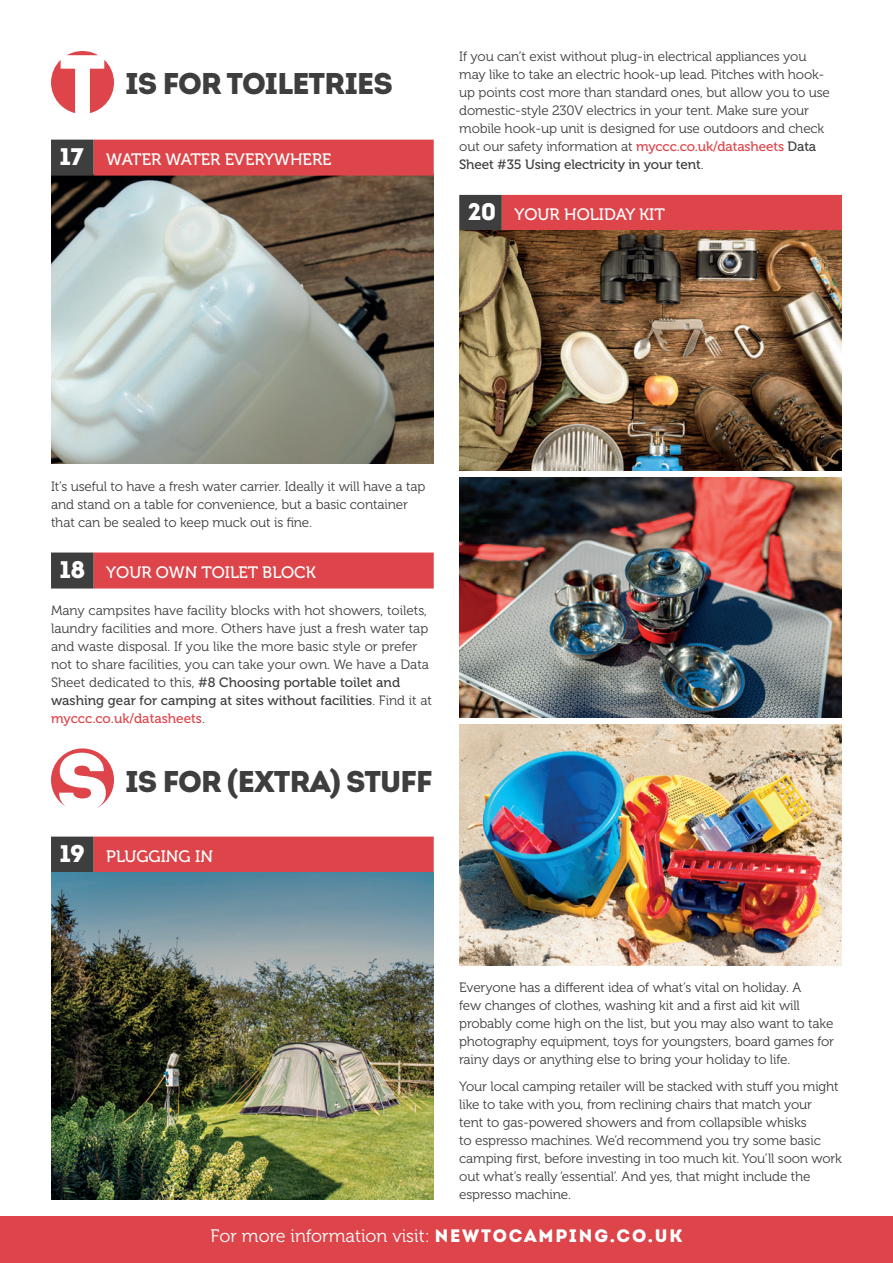
<style>
.page{position:relative;width:893px;height:1263px;background:#fff}
.page>*{position:absolute;margin:0;border:0;box-sizing:border-box;transform-origin:0 0}
.t1{font:30px "Intro Black Caps";letter-spacing:-.03em;color:#3e3e3f}
.t2{font:24px "Intro Black Caps";letter-spacing:-.02em;color:#fff}
.t3{font:18px "Museo 300";color:#fff}
.t4{font:16.5px "Museo 500";color:#fff}
.t5{font:13.5px/18px "Museo 300";letter-spacing:-.01em;color:#3e3e3f}
.s1{font-family:"Museo 500";color:#dd454a}
.s2{font-family:"Museo 500"}
.s3{font-family:"Intro Black Caps"}
</style>
<div class="page">
<div style="left:0;top:1216px;width:893px;height:47px;background:#dd454a"></div>
<img style="left:51px;top:176px;width:383px;height:287px">
<svg style="left:51px;top:51px;width:63px;height:62px"></svg>
<div style="left:94px;top:140px;width:340px;height:36px;background:#dd454a"></div>
<div style="left:51px;top:140px;width:43px;height:36px;background:#3e3e3f"></div>
<div style="left:94px;top:552px;width:340px;height:36px;background:#dd454a"></div>
<div style="left:51px;top:552px;width:43px;height:36px;background:#3e3e3f"></div>
<svg style="left:51px;top:748px;width:63px;height:60px"></svg>
<div style="left:94px;top:836px;width:340px;height:36px;background:#dd454a"></div>
<div style="left:51px;top:837px;width:43px;height:36px;background:#3e3e3f"></div>
<img style="left:51px;top:873px;width:383px;height:326px">
<div style="left:502px;top:195px;width:340px;height:36px;background:#dd454a"></div>
<div style="left:459px;top:195px;width:43px;height:36px;background:#3e3e3f"></div>
<img style="left:459px;top:231px;width:383px;height:240px">
<img style="left:459px;top:477px;width:383px;height:240px">
<img style="left:459px;top:724px;width:383px;height:241px">
<p class="t1" style="left:125px;top:64px;width:269px">IS FOR TOILETRIES</p>
<p class="t2" style="left:60px;top:141px;width:26px">17</p>
<p class="t4" style="left:106px;top:150px;width:227px">WATER WATER EVERYWHERE</p>
<p class="t5" style="left:459px;top:48px;width:372px">If you can’t exist without plug-in electrical appliances you may like to take an electric hook-up lead. Pitches with hook&shy;up points cost more than standard ones, but allow you to use domestic-style 230V electrics in your tent. Make sure your mobile hook-up unit is designed for use outdoors and check out our safety information at <span class="s1">myccc.co.uk/datasheets</span> <span class="s2">Data Sheet #35 Using electricity in your tent</span>.</p>
<p class="t2" style="left:468px;top:196px;width:30px">20</p>
<p class="t4" style="left:514px;top:206px;width:152px">YOUR HOLIDAY KIT</p>
<p class="t5" style="left:51px;top:477px;width:376px">It’s useful to have a fresh water carrier. Ideally it will have a tap and stand on a table for convenience, but a basic container that can be sealed to keep muck out is fine.</p>
<p class="t2" style="left:60px;top:554px;width:27px">18</p>
<p class="t4" style="left:106px;top:563px;width:211px">YOUR OWN TOILET BLOCK</p>
<p class="t5" style="left:51px;top:601px;width:383px">Many campsites have facility blocks with hot showers, toilets, laundry facilities and more. Others have just a fresh water tap and waste disposal. If you like the more basic style or prefer not to share facilities, you can take your own. We have a Data Sheet dedicated to this, <span class="s2">#8 Choosing portable toilet and washing gear for camping at sites without facilities</span>. Find it at <span class="s1">myccc.co.uk/datasheets</span>.</p>
<p class="t1" style="left:125px;top:761px;width:309px">IS FOR (EXTRA) STUFF</p>
<p class="t2" style="left:60px;top:838px;width:27px">19</p>
<p class="t4" style="left:106px;top:847px;width:108px">PLUGGING IN</p>
<p class="t5" style="left:459px;top:979px;width:376px">Everyone has a different idea of what’s vital on holiday. A<br>few changes of clothes, washing kit and a first aid kit will probably come high on the list, but you may also want to take photography equipment, toys for youngsters, board games for rainy days or anything else to bring your holiday to life.</p>
<p class="t5" style="left:459px;top:1077px;width:384px">Your local camping retailer will be stacked with stuff you might like to take with you, from reclining chairs that match your<br>tent to gas-powered showers and from collapsible whisks<br>to espresso machines. We’d recommend you try some basic camping first, before investing in too much kit. You’ll soon work out what’s really ‘essential’. And yes, that might include the espresso machine.</p>
<p class="t3" style="left:211px;top:1226px;width:473px">For more information visit: <span class="s3">NEWTOCAMPING.CO.UK</span></p>
</div>
